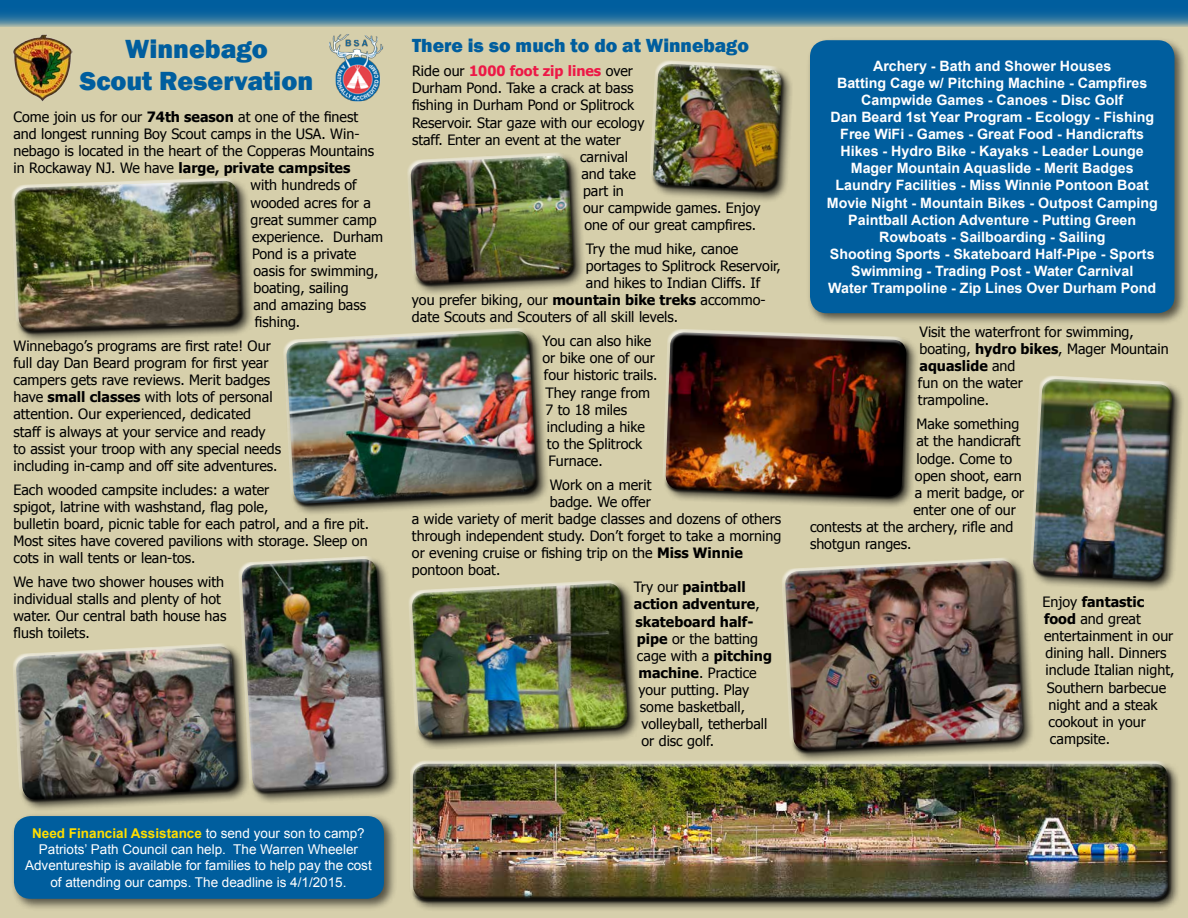
<style>
.page{position:relative;width:1188px;height:918px;background:#d6cfab}
.page>*{position:absolute;margin:0;border:0;box-sizing:border-box;transform-origin:0 0}
.t1{font:800 27px/32.4px "Franklin Gothic";color:#005e9e;text-align:center}
.t2{font:800 19.5px "Franklin Gothic";color:#005e9e}
.t3{font:14.25px/17.1px "Tahoma";color:#000}
.t4{font:700 14.25px/17.1px "Arial";color:#fff;text-align:center}
.t5{font:700 14.25px "Tahoma";color:#000}
.t6{font:700 14.25px "Tahoma";color:#ed1846}
.t7{font:13.5px/16.2px "Arial";color:#fff;text-align:center}
.s1{font-weight:700}
.s2{font-weight:400}
.s3{font-weight:400;color:#000}
.s4{font-weight:700;color:#fd0}
</style>
<div class="page">
<svg style="left:0;top:0;width:1188px;height:27px;background:#2772a0"></svg>
<div style="left:11px;top:813px;width:386px;height:99px;background:#000;opacity:.6"></div>
<div style="left:14px;top:816px;width:370px;height:83px;background:#005e9e;border-radius:17px"></div>
<div style="left:807px;top:37px;width:381px;height:289px;background:#000;opacity:.6"></div>
<div style="left:810px;top:40px;width:364px;height:273px;background:#005e9e;border-radius:17px"></div>
<img style="left:13px;top:34px;width:59px;height:68px">
<img style="left:329px;top:34px;width:55px;height:68px">
<div style="left:409px;top:760px;width:772px;height:152px;background:#000;opacity:.75"></div>
<div style="left:410px;top:761px;width:759px;height:133px;background:#fff;opacity:.75"></div>
<div style="left:412px;top:767px;width:760px;height:136px;background:#000;opacity:.75"></div>
<div style="left:662px;top:329px;width:257px;height:180px;background:#000;opacity:.75"></div>
<img style="left:662px;top:329px;width:248px;height:172px">
<div style="left:1030px;top:376px;width:154px;height:216px;background:#000;opacity:.75"></div>
<img style="left:1030px;top:376px;width:146px;height:209px">
<div style="left:13px;top:643px;width:238px;height:169px;background:#000;opacity:.75"></div>
<div style="left:782px;top:557px;width:254px;height:206px;background:#000;opacity:.75"></div>
<svg style="left:782px;top:557px;width:242px;height:190px"></svg>
<img style="left:783px;top:563px;width:244px;height:192px">
<div style="left:239px;top:556px;width:161px;height:248px;background:#000;opacity:.75"></div>
<img style="left:13px;top:556px;width:379px;height:248px">
<div style="left:650px;top:61px;width:144px;height:142px;background:#000;opacity:.75"></div>
<img style="left:650px;top:60px;width:136px;height:135px">
<div style="left:11px;top:177px;width:243px;height:167px;background:#000;opacity:.75"></div>
<img style="left:11px;top:177px;width:234px;height:159px">
<div style="left:408px;top:153px;width:178px;height:143px;background:#000;opacity:.75"></div>
<img style="left:408px;top:153px;width:170px;height:135px">
<div style="left:409px;top:580px;width:231px;height:170px;background:#000;opacity:.75"></div>
<img style="left:409px;top:580px;width:223px;height:162px">
<div style="left:283px;top:328px;width:266px;height:188px;background:#000;opacity:.75"></div>
<svg style="left:283px;top:328px;width:255px;height:172px"></svg>
<img style="left:285px;top:333px;width:256px;height:175px">
<h1 class="t1" style="left:80px;top:33px;width:235px">Winnebago<br>Scout Reservation</h1>
<p class="t3" style="left:14px;top:108px;width:346px">Come join us for our <span class="s1">74th season</span> at one of the finest</p>
<p class="t3" style="left:13px;top:125px;width:348px">and longest running Boy Scout camps in the USA. Win-</p>
<p class="t3" style="left:13px;top:142px;width:362px">nebago is located in the heart of the Copperas Mountains</p>
<p class="t5" style="left:13px;top:158px;width:338px"><span class="s2">in Rockaway NJ. We have</span> large, private campsites</p>
<p class="t3" style="left:251px;top:176px;width:108px">with hundreds of</p>
<p class="t3" style="left:251px;top:193px;width:122px">wooded acres for a</p>
<p class="t3" style="left:251px;top:210px;width:128px">great summer camp</p>
<p class="t3" style="left:252px;top:227px;width:133px">experience. Durham</p>
<p class="t3" style="left:252px;top:244px;width:106px">Pond is a private</p>
<p class="t3" style="left:253px;top:262px;width:126px">oasis for swimming,</p>
<p class="t3" style="left:253px;top:279px;width:97px">boating, sailing</p>
<p class="t3" style="left:253px;top:296px;width:114px">and amazing bass</p>
<p class="t3" style="left:255px;top:313px;width:47px">fishing.</p>
<p class="t3" style="left:13px;top:337px;width:269px">Winnebago’s programs are first rate! Our full day Dan Beard program for first year campers gets rave reviews. Merit badges have <span class="s1">small classes</span> with lots of personal attention. Our experienced, dedicated staff is always at your service and ready to assist your troop with any special needs including in-camp and off site adventures.</p>
<p class="t3" style="left:13px;top:480px;width:357px">Each wooded campsite includes: a water<br>spigot, latrine with washstand, flag pole,<br>bulletin board, picnic table for each patrol, and a fire pit.<br>Most sites have covered pavilions with storage. Sleep on cots in wall tents or lean-tos.</p>
<p class="t3" style="left:13px;top:573px;width:214px">We have two shower houses with individual stalls and plenty of hot water. Our central bath house has flush toilets.</p>
<h2 class="t2" style="left:412px;top:33px;width:338px">There is so much to do at Winnebago</h2>
<p class="t6" style="left:412px;top:61px;width:222px"><span class="s3">Ride our</span> 1000 foot zip lines <span class="s3">over</span></p>
<p class="t3" style="left:412px;top:79px;width:223px">Durham Pond. Take a crack at bass</p>
<p class="t3" style="left:412px;top:96px;width:224px">fishing in Durham Pond or Splitrock</p>
<p class="t3" style="left:412px;top:113px;width:234px">Reservoir. Star gaze with our ecology</p>
<p class="t3" style="left:412px;top:130px;width:210px">staff. Enter an event at the water</p>
<p class="t3" style="left:580px;top:147px;width:49px">carnival</p>
<p class="t3" style="left:582px;top:164px;width:56px">and take</p>
<p class="t3" style="left:583px;top:182px;width:42px">part in</p>
<p class="t3" style="left:583px;top:199px;width:179px">our campwide games. Enjoy</p>
<p class="t3" style="left:585px;top:216px;width:173px">one of our great campfires.</p>
<p class="t3" style="left:586px;top:240px;width:154px">Try the mud hike, canoe</p>
<p class="t3" style="left:586px;top:257px;width:196px">portages to Splitrock Reservoir,</p>
<p class="t3" style="left:586px;top:274px;width:176px">and hikes to Indian Cliffs. If</p>
<p class="t3" style="left:412px;top:291px;width:355px">you prefer biking, our <span class="s1">mountain bike treks</span> accommo-</p>
<p class="t3" style="left:412px;top:308px;width:268px">date Scouts and Scouters of all skill levels.</p>
<p class="t3" style="left:542px;top:332px;width:110px">You can also hike</p>
<p class="t3" style="left:542px;top:349px;width:114px">or bike one of our</p>
<p class="t3" style="left:544px;top:366px;width:115px">four historic trails.</p>
<p class="t3" style="left:545px;top:383px;width:106px">They range from</p>
<p class="t3" style="left:545px;top:400px;width:83px">7 to 18 miles</p>
<p class="t3" style="left:547px;top:417px;width:99px">including a hike</p>
<p class="t3" style="left:547px;top:434px;width:97px">to the Splitrock</p>
<p class="t3" style="left:548px;top:452px;width:56px">Furnace.</p>
<p class="t3" style="left:550px;top:475px;width:103px">Work on a merit</p>
<p class="t3" style="left:550px;top:492px;width:102px">badge. We offer</p>
<p class="t3" style="left:412px;top:510px;width:371px">a wide variety of merit badge classes and dozens of others</p>
<p class="t3" style="left:412px;top:527px;width:371px">through independent study. Don’t forget to take a morning</p>
<p class="t3" style="left:412px;top:544px;width:332px">or evening cruise or fishing trip on the <span class="s1">Miss Winnie</span></p>
<p class="t3" style="left:412px;top:561px;width:90px">pontoon boat.</p>
<p class="t5" style="left:634px;top:577px;width:113px"><span class="s2">Try our</span> paintball</p>
<p class="t5" style="left:634px;top:594px;width:127px">action adventure<span class="s2">,</span></p>
<p class="t5" style="left:635px;top:611px;width:120px">skateboard half-</p>
<p class="t3" style="left:637px;top:629px;width:123px"><span class="s1">pipe</span> or the batting</p>
<p class="t3" style="left:637px;top:646px;width:137px">cage with a <span class="s1">pitching</span></p>
<p class="t3" style="left:638px;top:663px;width:120px"><span class="s1">machine</span>. Practice</p>
<p class="t3" style="left:638px;top:681px;width:112px">your putting. Play</p>
<p class="t3" style="left:640px;top:698px;width:107px">some basketball,</p>
<p class="t3" style="left:641px;top:715px;width:128px">volleyball, tetherball</p>
<p class="t3" style="left:641px;top:732px;width:74px">or disc golf.</p>
<p class="t4" style="left:827px;top:58px;width:332px">Archery - Bath and Shower Houses<br>Batting Cage w/ Pitching Machine - Campfires Campwide Games - Canoes - Disc Golf<br>Dan Beard 1st Year Program - Ecology - Fishing Free WiFi - Games - Great Food - Handicrafts Hikes - Hydro Bike - Kayaks - Leader Lounge Mager Mountain Aquaslide - Merit Badges Laundry Facilities - Miss Winnie Pontoon Boat Movie Night - Mountain Bikes - Outpost Camping Paintball Action Adventure - Putting Green Rowboats - Sailboarding - Sailing<br>Shooting Sports - Skateboard Half-Pipe - Sports Swimming - Trading Post - Water Carnival<br>Water Trampoline - Zip Lines Over Durham Pond</p>
<p class="t3" style="left:918px;top:323px;width:252px">Visit the waterfront for swimming, boating, <span class="s1">hydro bikes</span>, Mager Mountain <span class="s1">aquaslide</span> and<br>fun on the water<br>trampoline.</p>
<p class="t3" style="left:916px;top:415px;width:104px">Make something</p>
<p class="t3" style="left:916px;top:432px;width:106px">at the handicraft</p>
<p class="t3" style="left:916px;top:449px;width:97px">lodge. Come to</p>
<p class="t3" style="left:915px;top:466px;width:108px">open shoot, earn</p>
<p class="t3" style="left:915px;top:483px;width:111px">a merit badge, or</p>
<p class="t3" style="left:914px;top:500px;width:104px">enter one of our</p>
<p class="t3" style="left:810px;top:518px;width:205px">contests at the archery, rifle and</p>
<p class="t3" style="left:810px;top:535px;width:103px">shotgun ranges.</p>
<p class="t5" style="left:1043px;top:592px;width:103px"><span class="s2">Enjoy</span> fantastic</p>
<p class="t3" style="left:1044px;top:610px;width:98px"><span class="s1">food</span> and great</p>
<p class="t3" style="left:1044px;top:627px;width:131px">entertainment in our</p>
<p class="t3" style="left:1045px;top:644px;width:123px">dining hall. Dinners</p>
<p class="t3" style="left:1045px;top:661px;width:130px">include Italian night,</p>
<p class="t3" style="left:1047px;top:678px;width:121px">Southern barbecue</p>
<p class="t3" style="left:1048px;top:695px;width:111px">night and a steak</p>
<p class="t3" style="left:1048px;top:712px;width:99px">cookout in your</p>
<p class="t3" style="left:1050px;top:729px;width:62px">campsite.</p>
<p class="t7" style="left:25px;top:825px;width:348px"><span class="s4">Need Financial Assistance</span> to send your son to camp?<br>Patriots’ Path Council can help. The Warren Wheeler Adventureship is available for families to help pay the cost of attending our camps. The deadline is 4/1/2015.</p>
</div>
